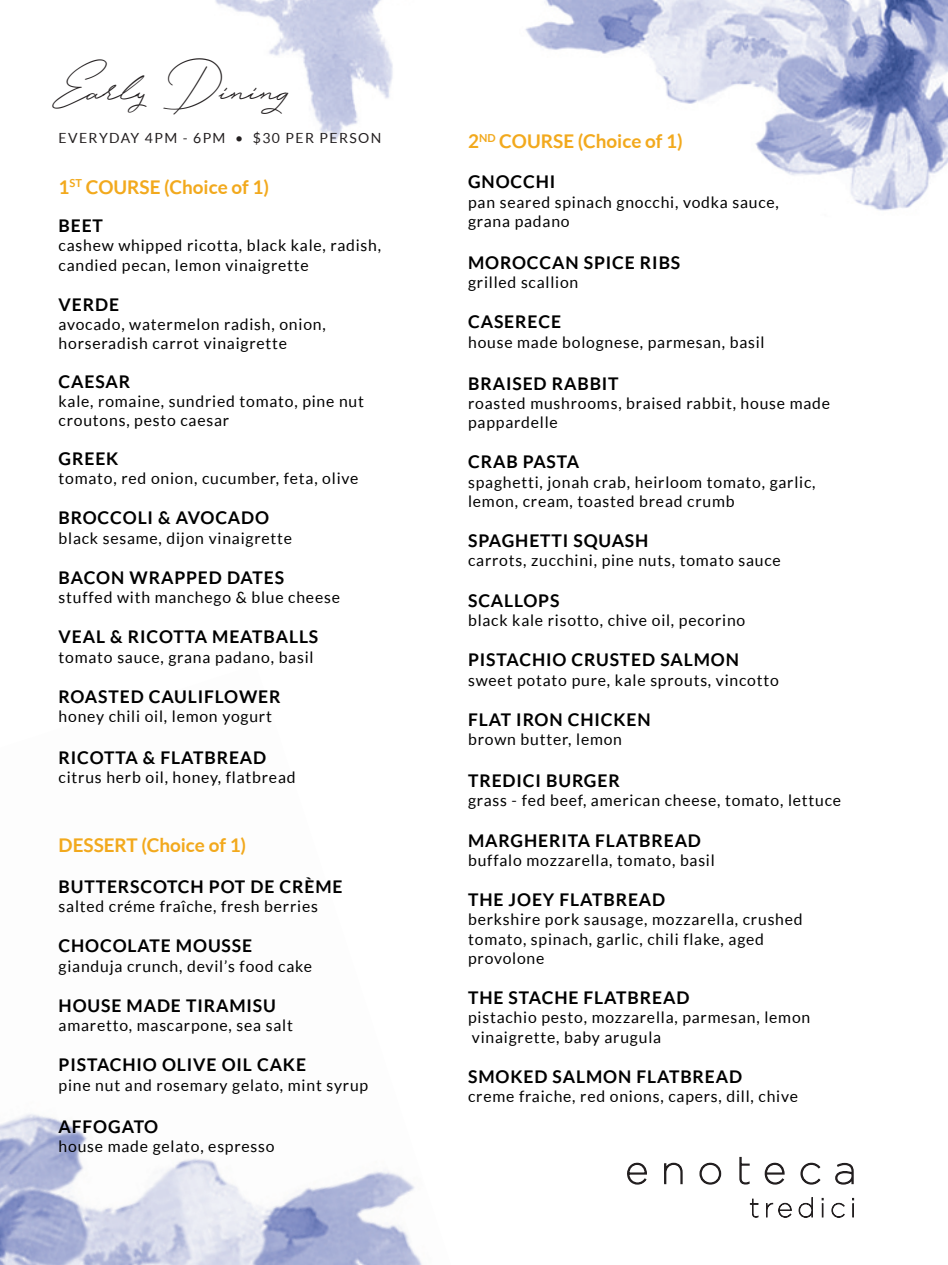
<style>
.page{position:relative;width:948px;height:1265px;background:#fff}
.page>*{position:absolute;margin:0;border:0;box-sizing:border-box;transform-origin:0 0}
.t1{font:37.8px "Hijrnotes PERSONALUSEONLY";color:#231f20}
.t2{font:700 18.9px "Lato";color:#f2a91d}
.t3{font:700 17.5px "Lato";letter-spacing:.05em;color:#000}
.t4{font:15.75px/19.2px "Lato";letter-spacing:.05em;color:#000}
.t5{font:14px "Lato";letter-spacing:.1em;color:#231f20}
</style>
<div class="page">
<img style="left:215px;top:0;width:733px;height:211px">
<img style="left:0;top:1114px;width:422px;height:151px">
<svg style="left:750px;top:1199px;width:8px;height:18px"></svg>
<svg style="left:766px;top:1203px;width:25px;height:14px"></svg>
<svg style="left:799px;top:1197px;width:14px;height:20px"></svg>
<svg style="left:822px;top:1198px;width:1px;height:19px"></svg>
<svg style="left:832px;top:1203px;width:12px;height:14px"></svg>
<svg style="left:852px;top:1198px;width:2px;height:19px"></svg>
<svg style="left:627px;top:1162px;width:20px;height:23px"></svg>
<svg style="left:664px;top:1162px;width:19px;height:23px"></svg>
<svg style="left:699px;top:1162px;width:23px;height:23px"></svg>
<svg style="left:739px;top:1156px;width:11px;height:29px"></svg>
<svg style="left:764px;top:1162px;width:21px;height:23px"></svg>
<svg style="left:800px;top:1162px;width:21px;height:23px"></svg>
<svg style="left:835px;top:1162px;width:19px;height:23px"></svg>
<h1 class="t1" style="left:59px;top:79px;width:230px">Early Dining</h1>
<p class="t5" style="left:59px;top:130px;width:324px">EVERYDAY 4PM - 6PM • $30 PER PERSON</p>
<p class="t2" style="left:59px;top:176px;width:212px">1<sup>ST</sup> COURSE (Choice of 1)</p>
<p class="t3" style="left:59px;top:216px;width:46px">BEET</p>
<p class="t4" style="left:59px;top:236px;width:324px">cashew whipped ricotta, black kale, radish, candied pecan, lemon vinaigrette</p>
<p class="t3" style="left:59px;top:294px;width:62px">VERDE</p>
<p class="t4" style="left:59px;top:315px;width:269px">avocado, watermelon radish, onion, horseradish carrot vinaigrette</p>
<p class="t3" style="left:59px;top:371px;width:73px">CAESAR</p>
<p class="t4" style="left:59px;top:392px;width:307px">kale, romaine, sundried tomato, pine nut croutons, pesto caesar</p>
<p class="t3" style="left:59px;top:448px;width:61px">GREEK</p>
<p class="t4" style="left:59px;top:469px;width:301px">tomato, red onion, cucumber, feta, olive</p>
<p class="t3" style="left:59px;top:508px;width:212px">BROCCOLI &amp; AVOCADO</p>
<p class="t4" style="left:59px;top:528px;width:235px">black sesame, dijon vinaigrette</p>
<p class="t3" style="left:59px;top:567px;width:227px">BACON WRAPPED DATES</p>
<p class="t4" style="left:59px;top:588px;width:283px">stuffed with manchego &amp; blue cheese</p>
<p class="t3" style="left:59px;top:627px;width:261px">VEAL &amp; RICOTTA MEATBALLS</p>
<p class="t4" style="left:59px;top:647px;width:256px">tomato sauce, grana padano, basil</p>
<p class="t3" style="left:59px;top:686px;width:223px">ROASTED CAULIFLOWER</p>
<p class="t4" style="left:59px;top:707px;width:215px">honey chili oil, lemon yogurt</p>
<p class="t3" style="left:59px;top:748px;width:209px">RICOTTA &amp; FLATBREAD</p>
<p class="t4" style="left:59px;top:768px;width:238px">citrus herb oil, honey, flatbread</p>
<p class="t2" style="left:59px;top:835px;width:189px">DESSERT (Choice of 1)</p>
<p class="t3" style="left:59px;top:876px;width:285px">BUTTERSCOTCH POT DE CRÈME</p>
<p class="t4" style="left:59px;top:897px;width:261px">salted créme fraîche, fresh berries</p>
<p class="t3" style="left:59px;top:936px;width:195px">CHOCOLATE MOUSSE</p>
<p class="t4" style="left:59px;top:956px;width:255px">gianduja crunch, devil’s food cake</p>
<p class="t3" style="left:59px;top:995px;width:219px">HOUSE MADE TIRAMISU</p>
<p class="t4" style="left:59px;top:1016px;width:236px">amaretto, mascarpone, sea salt</p>
<p class="t3" style="left:59px;top:1055px;width:249px">PISTACHIO OLIVE OIL CAKE</p>
<p class="t4" style="left:59px;top:1075px;width:311px">pine nut and rosemary gelato, mint syrup</p>
<p class="t3" style="left:59px;top:1116px;width:101px">AFFOGATO</p>
<p class="t4" style="left:59px;top:1136px;width:218px">house made gelato, espresso</p>
<p class="t2" style="left:468px;top:131px;width:216px">2<sup>ND</sup> COURSE (Choice of 1)</p>
<p class="t3" style="left:468px;top:172px;width:89px">GNOCCHI</p>
<p class="t4" style="left:468px;top:192px;width:312px">pan seared spinach gnocchi, vodka sauce, grana padano</p>
<p class="t3" style="left:468px;top:253px;width:214px">MOROCCAN SPICE RIBS</p>
<p class="t4" style="left:468px;top:273px;width:112px">grilled scallion</p>
<p class="t3" style="left:468px;top:312px;width:94px">CASERECE</p>
<p class="t4" style="left:468px;top:332px;width:298px">house made bolognese, parmesan, basil</p>
<p class="t3" style="left:468px;top:373px;width:152px">BRAISED RABBIT</p>
<p class="t4" style="left:468px;top:394px;width:363px">roasted mushrooms, braised rabbit, house made pappardelle</p>
<p class="t3" style="left:468px;top:452px;width:113px">CRAB PASTA</p>
<p class="t4" style="left:468px;top:472px;width:349px">spaghetti, jonah crab, heirloom tomato, garlic, lemon, cream, toasted bread crumb</p>
<p class="t3" style="left:468px;top:531px;width:182px">SPAGHETTI SQUASH</p>
<p class="t4" style="left:468px;top:551px;width:314px">carrots, zucchini, pine nuts, tomato sauce</p>
<p class="t3" style="left:468px;top:590px;width:93px">SCALLOPS</p>
<p class="t4" style="left:468px;top:611px;width:279px">black kale risotto, chive oil, pecorino</p>
<p class="t3" style="left:468px;top:650px;width:272px">PISTACHIO CRUSTED SALMON</p>
<p class="t4" style="left:468px;top:670px;width:312px">sweet potato pure, kale sprouts, vincotto</p>
<p class="t3" style="left:468px;top:709px;width:184px">FLAT IRON CHICKEN</p>
<p class="t4" style="left:468px;top:730px;width:155px">brown butter, lemon</p>
<p class="t3" style="left:468px;top:771px;width:153px">TREDICI BURGER</p>
<p class="t4" style="left:468px;top:791px;width:374px">grass - fed beef, american cheese, tomato, lettuce</p>
<p class="t3" style="left:468px;top:830px;width:234px">MARGHERITA FLATBREAD</p>
<p class="t4" style="left:468px;top:850px;width:248px">buffalo mozzarella, tomato, basil</p>
<p class="t3" style="left:468px;top:890px;width:199px">THE JOEY FLATBREAD</p>
<p class="t4" style="left:468px;top:910px;width:336px">berkshire pork sausage, mozzarella, crushed tomato, spinach, garlic, chili flake, aged provolone</p>
<p class="t3" style="left:468px;top:988px;width:223px">THE STACHE FLATBREAD</p>
<p class="t4" style="left:468px;top:1008px;width:344px">pistachio pesto, mozzarella, parmesan, lemon vinaigrette, baby arugula</p>
<p class="t3" style="left:468px;top:1066px;width:276px">SMOKED SALMON FLATBREAD</p>
<p class="t4" style="left:468px;top:1087px;width:331px">creme fraiche, red onions, capers, dill, chive</p>
</div>
